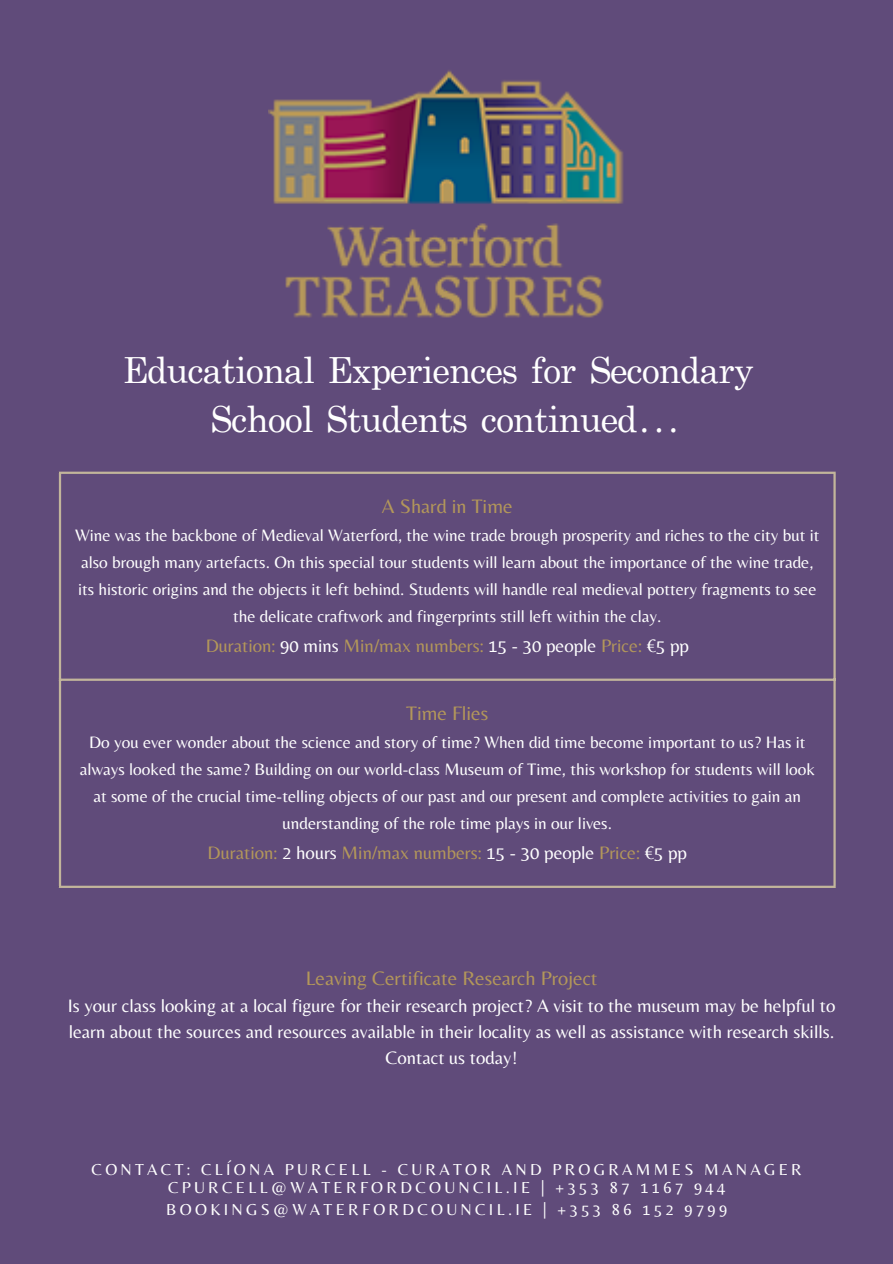
<style>
.page{position:relative;width:893px;height:1264px;background:#fff}
.page>*{position:absolute;margin:0;border:0;box-sizing:border-box;transform-origin:0 0}
.t1{font:36px/49.5px "Apple Myungjo";color:#fff;text-align:center}
.t2{font:20.25px "Belleza";color:#b3975a}
.t3{font:18.75px/25.8px "Belleza";color:#fff;text-align:center}
.t4{font:18.75px "Belleza";color:#b3975a}
.t5{font:17.25px/27px "Belleza";color:#fff;text-align:center}
.t6{font:16.5px/18px "Belleza";letter-spacing:.2em;color:#fff;text-align:center}
.s1{color:#fff}
</style>
<div class="page">
<div style="left:0;top:0;width:892px;height:1263px;background:#604b7a"></div>
<img style="left:268px;top:70px;width:355px;height:248px">
<hr style="left:59px;top:474px;width:2px;height:411px;background:#c2b59b">
<hr style="left:833px;top:474px;width:2px;height:411px;background:#c2b59b">
<hr style="left:59px;top:471px;width:776px;height:3px;background:#c2b59b">
<hr style="left:59px;top:678px;width:776px;height:3px;background:#c2b59b">
<hr style="left:59px;top:885px;width:776px;height:3px;background:#c2b59b">
<p class="t1" style="left:124px;top:349px;width:631px">Educational Experiences for Secondary<br>School Students continued...</p>
<h1 class="t2" style="left:382px;top:494px;width:132px">A Shard in Time</h1>
<p class="t5" style="left:75px;top:521px;width:745px">Wine was the backbone of Medieval Waterford, the wine trade brough prosperity and riches to the city but it also brough many artefacts. On this special tour students will learn about the importance of the wine trade, its historic origins and the objects it left behind. Students will handle real medieval pottery fragments to see the delicate craftwork and fingerprints still left within the clay.</p>
<p class="t4" style="left:206px;top:634px;width:484px">Duration: <span class="s1">90 mins</span> Min/max numbers: <span class="s1">15 - 30 people</span> Price: <span class="s1">€5 pp</span></p>
<p class="t2" style="left:406px;top:701px;width:84px">Time Flies</p>
<p class="t5" style="left:80px;top:728px;width:736px">Do you ever wonder about the science and story of time? When did time become important to us? Has it always looked the same? Building on our world-class Museum of Time, this workshop for students will look at some of the crucial time-telling objects of our past and our present and complete activities to gain an understanding of the role time plays in our lives.</p>
<p class="t4" style="left:208px;top:841px;width:480px">Duration: <span class="s1">2 hours</span> Min/max numbers: <span class="s1">15 - 30 people</span> Price: <span class="s1">€5 pp</span></p>
<h2 class="t2" style="left:305px;top:966px;width:293px">Leaving Certificate Research Project</h2>
<h2 class="t3" style="left:68px;top:992px;width:769px">Is your class looking at a local figure for their research project? A visit to the museum may be helpful to learn about the sources and resources available in their locality as well as assistance with research skills.<br>Contact us today!</h2>
<p class="t6" style="left:92px;top:1160px;width:711px">CONTACT: CLÍONA PURCELL - CURATOR AND PROGRAMMES MANAGER<br>CPURCELL@WATERFORDCOUNCIL.IE | +353 87 1167 944</p>
<p class="t6" style="left:166px;top:1200px;width:563px">BOOKINGS@WATERFORDCOUNCIL.IE | +353 86 152 9799</p>
</div>
